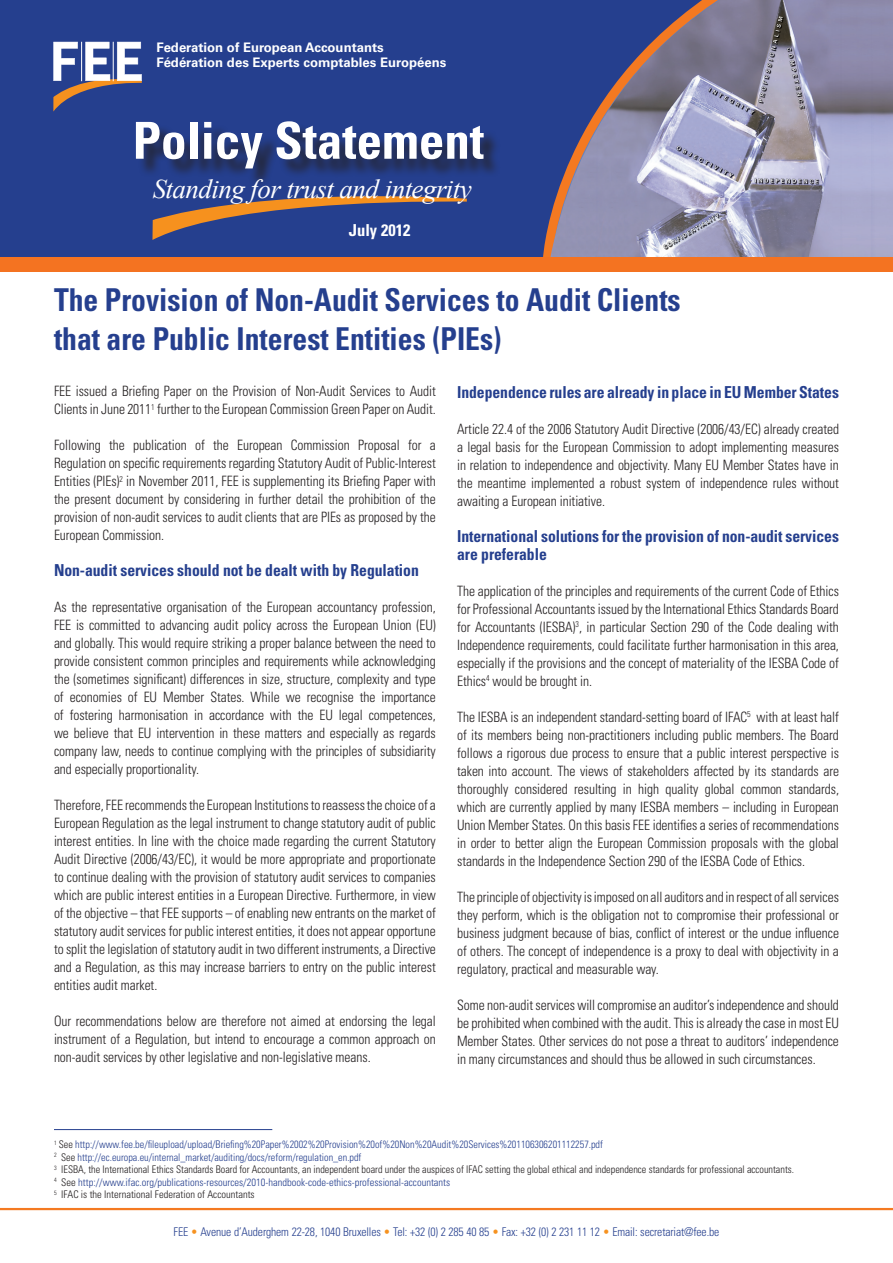
<style>
.page{position:relative;width:893px;height:1263px;background:#fff}
.page>*{position:absolute;margin:0;border:0;box-sizing:border-box;transform-origin:0 0}
.t1{font:700 condensed 51px "Univers LT Std";color:#fff}
.t2{font:700 condensed 31.5px/39px "Univers LT Std";color:#253f8e;scale:.94 1}
.t3{font:italic 27px "Times New Roman";letter-spacing:-.02em;color:#fff}
.t4{font:700 condensed 16.5px/18px "Univers LT Std";letter-spacing:-.005em;color:#253f8e;scale:.95 1}
.t5{font:700 condensed 16.5px "Univers LT Std";color:#fff}
.t6{font:300 condensed 14.25px/18px "Univers LT Std";letter-spacing:-.005em;color:#231f20;text-align:justify;scale:.95 1}
.t7{font:700 13.2px/14.9px "Univers LT Std";color:#fff}
.t8{font:300 condensed 12px "Univers LT Std";letter-spacing:-.01em;color:#253f8e}
.t9{font:300 condensed 10.5px/12.6px "Univers LT Std";color:#253f8e}
.s1{color:#231f20}
.s2{color:#f69220}
</style>
<div class="page">
<div style="left:0;top:0;width:893px;height:257px;background:#253f8e"></div>
<hr style="left:0;top:1208px;width:893px;height:2px;background:#f47921">
<img style="left:549px;top:0;width:344px;height:257px">
<svg style="left:53px;top:42px;width:89px;height:70px"></svg>
<hr style="left:81px;top:42px;width:1px;height:39px;background:#fff">
<hr style="left:113px;top:42px;width:1px;height:39px;background:#fff">
<div style="left:0;top:257px;width:893px;height:15px;background:#f47321"></div>
<div style="left:138px;top:124px;width:364px;height:63px;background:#231f20;opacity:.75"></div>
<svg style="left:152px;top:196px;width:315px;height:44px"></svg>
<hr style="left:54px;top:1129px;width:218px;height:1px;background:#253f8e">
<p class="t7" style="left:157px;top:40px;width:291px">Federation of European Accountants<br>Fédération des Experts comptables Européens</p>
<h1 class="t1" style="left:133px;top:109px;width:353px">Policy Statement</h1>
<h3 class="t3" style="left:153px;top:171px;width:321px">Standing for trust and integrity</h3>
<p class="t5" style="left:349px;top:220px;width:63px">July 2012</p>
<h2 class="t2" style="left:54px;top:280px;width:668px">The Provision of Non-Audit Services to Audit Clients that are Public Interest Entities (PIEs)</h2>
<p class="t6" style="left:54px;top:382px;width:403px">FEE issued a Briefing Paper on the Provision of Non-Audit Services to Audit<br>Clients in June 2011<sup>1</sup> further to the European Commission Green Paper on Audit.</p>
<p class="t6" style="left:54px;top:436px;width:403px">Following the publication of the European Commission Proposal for a Regulation on specific requirements regarding Statutory Audit of Public-Interest Entities (PIEs)<sup>2</sup> in November 2011, FEE is supplementing its Briefing Paper with the present document by considering in further detail the prohibition of the provision of non-audit services to audit clients that are PIEs as proposed by the European Commission.</p>
<p class="t4" style="left:54px;top:561px;width:386px">Non-audit services should not be dealt with by Regulation</p>
<p class="t6" style="left:54px;top:598px;width:403px">As the representative organisation of the European accountancy profession, FEE is committed to advancing audit policy across the European Union (EU) and globally. This would require striking a proper balance between the need to provide consistent common principles and requirements while acknowledging the (sometimes significant) differences in size, structure, complexity and type of economies of EU Member States. While we recognise the importance of fostering harmonisation in accordance with the EU legal competences, we believe that EU intervention in these matters and especially as regards company law, needs to continue complying with the principles of subsidiarity and especially proportionality.</p>
<p class="t6" style="left:54px;top:796px;width:403px">Therefore, FEE recommends the European Institutions to reassess the choice of a European Regulation as the legal instrument to change statutory audit of public interest entities. In line with the choice made regarding the current Statutory Audit Directive (2006/43/EC), it would be more appropriate and proportionate to continue dealing with the provision of statutory audit services to companies which are public interest entities in a European Directive. Furthermore, in view of the objective – that FEE supports – of enabling new entrants on the market of statutory audit services for public interest entities, it does not appear opportune to split the legislation of statutory audit in two different instruments, a Directive and a Regulation, as this may increase barriers to entry on the public interest entities audit market.</p>
<p class="t6" style="left:54px;top:1012px;width:403px">Our recommendations below are therefore not aimed at endorsing the legal instrument of a Regulation, but intend to encourage a common approach on non-audit services by other legislative and non-legislative means.</p>
<p class="t4" style="left:457px;top:383px;width:403px">Independence rules are already in place in EU Member States</p>
<p class="t6" style="left:457px;top:420px;width:403px">Article 22.4 of the 2006 Statutory Audit Directive (2006/43/EC) already created a legal basis for the European Commission to adopt implementing measures in relation to independence and objectivity. Many EU Member States have in the meantime implemented a robust system of independence rules without awaiting a European initiative.</p>
<p class="t4" style="left:457px;top:527px;width:403px">International solutions for the provision of non-audit services are preferable</p>
<p class="t6" style="left:457px;top:582px;width:403px">The application of the principles and requirements of the current Code of Ethics for Professional Accountants issued by the International Ethics Standards Board for Accountants (IESBA)<sup>3</sup>, in particular Section 290 of the Code dealing with Independence requirements, could facilitate further harmonisation in this area, especially if the provisions and the concept of materiality of the IESBA Code of Ethics<sup>4</sup> would be brought in.</p>
<p class="t6" style="left:457px;top:708px;width:403px">The IESBA is an independent standard-setting board of IFAC<sup>5</sup> with at least half of its members being non-practitioners including public members. The Board follows a rigorous due process to ensure that a public interest perspective is taken into account. The views of stakeholders affected by its standards are thoroughly considered resulting in high quality global common standards, which are currently applied by many IESBA members – including in European Union Member States. On this basis FEE identifies a series of recommendations in order to better align the European Commission proposals with the global standards in the Independence Section 290 of the IESBA Code of Ethics.</p>
<p class="t6" style="left:457px;top:888px;width:403px">The principle of objectivity is imposed on all auditors and in respect of all services they perform, which is the obligation not to compromise their professional or business judgment because of bias, conflict of interest or the undue influence of others. The concept of independence is a proxy to deal with objectivity in a regulatory, practical and measurable way.</p>
<p class="t6" style="left:457px;top:996px;width:403px">Some non-audit services will compromise an auditor’s independence and should be prohibited when combined with the audit. This is already the case in most EU Member States. Other services do not pose a threat to auditors’ independence in many circumstances and should thus be allowed in such circumstances.</p>
<p class="t9" style="left:54px;top:1138px;width:742px"><sup>1</sup> <span class="s1">See</span> http://www.fee.be/fileupload/upload/Briefing%20Paper%2002%20Provision%20of%20Non%20Audit%20Services%201106306201112257.pdf<br><sup>2</sup> <span class="s1">See</span> http://ec.europa.eu/internal_market/auditing/docs/reform/regulation_en.pdf<br><sup>3</sup> <span class="s1">IESBA, the International Ethics Standards Board for Accountants, an independent board under the auspices of IFAC setting the global ethical and independence standards for professional accountants.<br></span><sup>4</sup> <span class="s1">See</span> http://www.ifac.org/publications-resources/2010-handbook-code-ethics-professional-accountants<br><sup>5</sup> <span class="s1">IFAC is the International Federation of Accountants</span></p>
<p class="t8" style="left:174px;top:1224px;width:547px">FEE <span class="s2">•</span> Avenue d’Auderghem 22-28, 1040 Bruxelles <span class="s2">•</span> Tel: +32 (0) 2 285 40 85 <span class="s2">•</span> Fax: +32 (0) 2 231 11 12 <span class="s2">•</span> Email: secretariat@fee.be</p>
</div>
